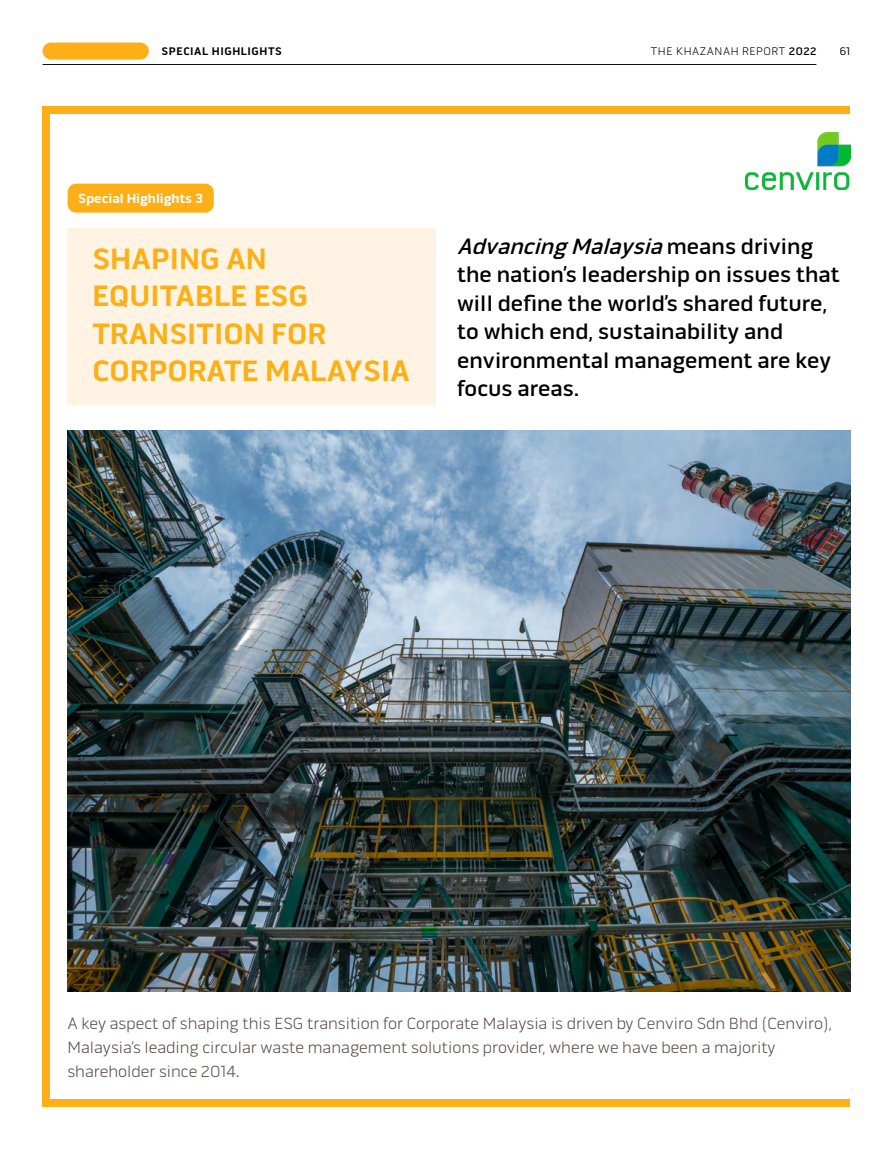
<style>
.page{position:relative;width:893px;height:1149px;background:#fff}
.page>*{position:absolute;margin:0;border:0;box-sizing:border-box;transform-origin:0 0}
.t1{font:700 30px/37.5px "Pill Gothic 600 mg";color:#fcaf17}
.t2{font:500 22.5px/28.5px "Pill Gothic 600 mg";color:#000}
.t3{font:300 16.5px/24px "Pill Gothic 600 mg";color:#5d4d48}
.t4{font:700 13.5px "Pill Gothic 600 mg";color:#fff}
.t5{font:300 11.25px "Pill Gothic 600 mg";letter-spacing:.05em;color:#000}
.t6{font:700 11.25px "Pill Gothic 600 mg";letter-spacing:.05em;color:#000}
.t7{font:11.25px "Pill Gothic 600 mg";color:#000}
.s1{font-weight:500}
.s2{font-style:italic}
</style>
<div class="page">
<div style="left:43px;top:43px;width:106px;height:17px;background:#fcaf17;border-radius:9px"></div>
<hr style="left:43px;top:64px;width:773px;height:1px;background:#000">
<div style="left:68px;top:183px;width:146px;height:29px;background:#fcaf17;border-radius:9px"></div>
<img style="left:67px;top:430px;width:783px;height:561px">
<div style="left:43px;top:106px;width:807px;height:8px;background:#fcaf17"></div>
<div style="left:43px;top:1098px;width:807px;height:8px;background:#fcaf17"></div>
<div style="left:43px;top:106px;width:7px;height:999px;background:#fcaf17"></div>
<img style="left:745px;top:133px;width:105px;height:56px">
<div style="left:67px;top:228px;width:369px;height:176px;background:#fff4e3"></div>
<p class="t6" style="left:162px;top:45px;width:122px">SPECIAL HIGHLIGHTS</p>
<p class="t5" style="left:651px;top:45px;width:167px">THE KHAZANAH REPORT <span class="s1">2022</span></p>
<p class="t7" style="left:840px;top:45px;width:12px">61</p>
<p class="t4" style="left:78px;top:190px;width:126px">Special Highlights 3</p>
<h1 class="t1" style="left:92px;top:240px;width:319px">SHAPING AN<br>EQUITABLE ESG<br>TRANSITION FOR<br>CORPORATE MALAYSIA</h1>
<h2 class="t2" style="left:457px;top:232px;width:384px"><span class="s2">AdvancingMalaysia</span>m e a n s d r i v i n g the nation’s leadership on issues that will define the world’s shared future, to which end, sustainability and environmental management are key focus areas.</h2>
<p class="t3" style="left:67px;top:1010px;width:766px">A key aspect of shaping this ESG transition for Corporate Malaysia is driven by Cenviro Sdn Bhd (Cenviro),<br>Malaysia’s leading circular waste management solutions provider, where we have been a majority shareholder since 2014.</p>
</div>
